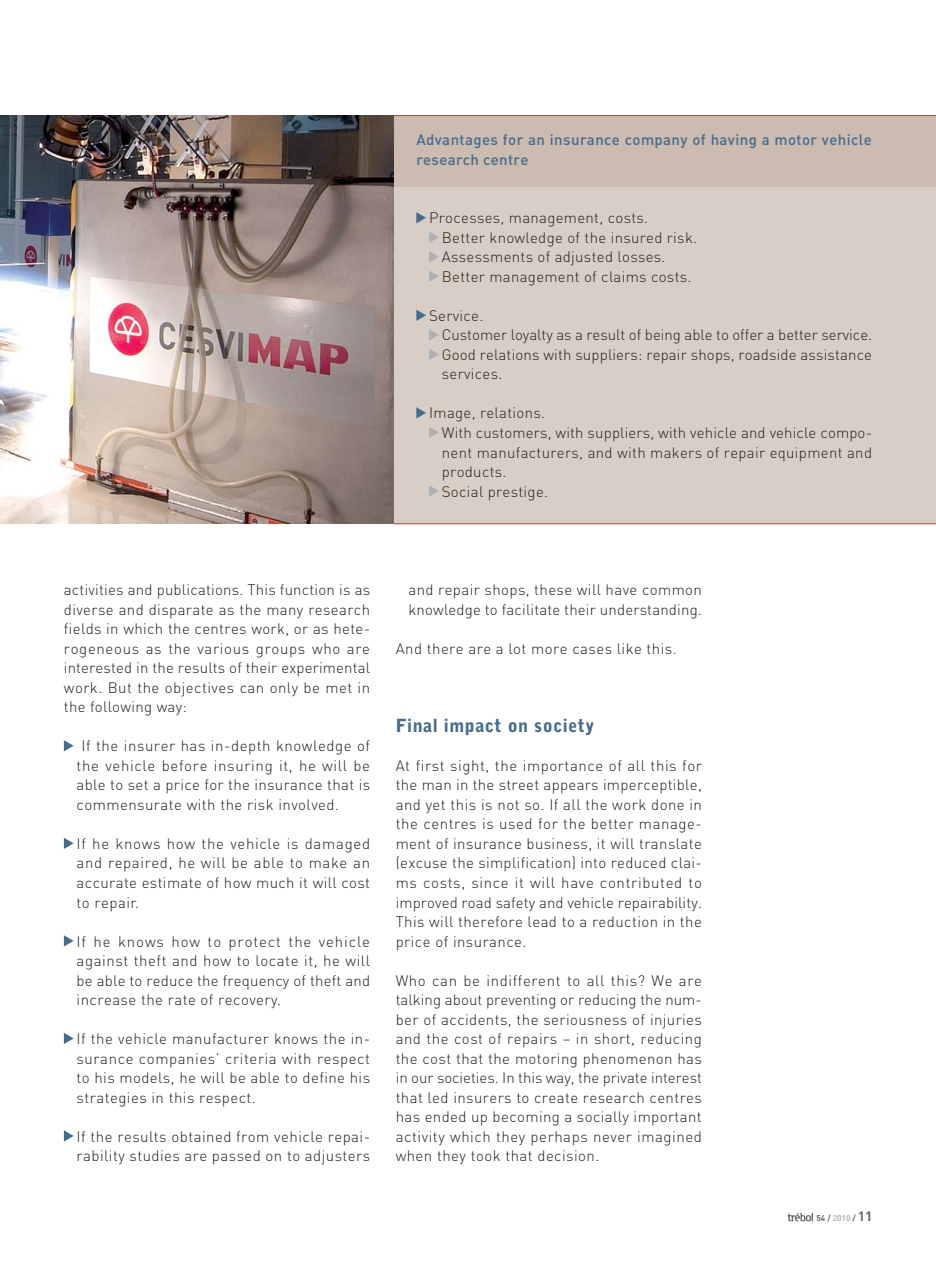
<style>
.page{position:relative;width:936px;height:1264px;background:#fff}
.page>*{position:absolute;margin:0;border:0;box-sizing:border-box;transform-origin:0 0}
.t1{font:900 18px "Bell Gothic Std";letter-spacing:.03em;color:#466b8c}
.t2{font:300 15px/19.5px "DIN";letter-spacing:.02em;color:#231f20;text-align:justify}
.t3{font:500 15px/19.5px "DIN";letter-spacing:.025em;color:#466b8c}
.t4{font:700 8.25px "DIN";color:#67686b}
.s1{font-weight:500;color:#aeb0b3}
.s2{color:#aeb0b3}
.s3{font-size:13.5px}
</style>
<div class="page">
<svg style="left:64px;top:740px;width:10px;height:11px"></svg>
<svg style="left:64px;top:838px;width:10px;height:11px"></svg>
<svg style="left:64px;top:935px;width:10px;height:11px"></svg>
<svg style="left:64px;top:1033px;width:10px;height:11px"></svg>
<svg style="left:64px;top:1130px;width:10px;height:11px"></svg>
<img style="left:788px;top:1213px;width:24px;height:8px">
<div style="left:394px;top:115px;width:542px;height:409px;background:#d8cec5"></div>
<hr style="left:394px;top:523px;width:542px;height:1px;background:#af4a45">
<div style="left:394px;top:115px;width:542px;height:72px;background:#cbbbb1"></div>
<svg style="left:416px;top:212px;width:10px;height:11px"></svg>
<svg style="left:429px;top:232px;width:10px;height:11px"></svg>
<svg style="left:429px;top:251px;width:10px;height:11px"></svg>
<svg style="left:429px;top:271px;width:10px;height:11px"></svg>
<svg style="left:416px;top:310px;width:10px;height:11px"></svg>
<svg style="left:429px;top:329px;width:10px;height:11px"></svg>
<svg style="left:429px;top:349px;width:10px;height:11px"></svg>
<svg style="left:416px;top:407px;width:10px;height:11px"></svg>
<svg style="left:429px;top:427px;width:10px;height:11px"></svg>
<svg style="left:429px;top:485px;width:10px;height:11px"></svg>
<img style="left:0;top:115px;width:394px;height:409px">
<hr style="left:394px;top:115px;width:542px;height:1px;background:#af4a45">
<p class="t3" style="left:416px;top:132px;width:457px">Advantages for an insurance company of having a motor vehicle research centre</p>
<p class="t2" style="left:442px;top:210px;width:257px;text-align:left;text-indent:-13px">Processes, management, costs.<br>Better knowledge of the insured risk.<br>Assessments of adjusted losses.<br>Better management of claims costs.</p>
<p class="t2" style="left:442px;top:308px;width:432px;text-align:left;text-indent:-13px">Service.<br>Customer loyalty as a result of being able to offer a better service.<br>Good relations with suppliers: repair shops, roadside assistance services.</p>
<p class="t2" style="left:442px;top:405px;width:432px;text-align:left;text-indent:-13px">Image, relations.<br>With customers, with suppliers, with vehicle and vehicle compo&shy;nent manufacturers, and with makers of repair equipment and products.<br>Social prestige.</p>
<p class="t2" style="left:64px;top:582px;width:308px">activities and publications. This function is as diverse and disparate as the many research fields in which the centres work, or as hete&shy;rogeneous as the various groups who are interested in the results of their experimental work. But the objectives can only be met in the following way:</p>
<p class="t2" style="left:77px;top:738px;width:295px;text-indent:5px">If the insurer has in-depth knowledge of the vehicle before insuring it, he will be able to set a price for the insurance that is commensurate with the risk involved.</p>
<p class="t2" style="left:77px;top:835px;width:295px">If he knows how the vehicle is damaged and repaired, he will be able to make an accurate estimate of how much it will cost to repair.</p>
<p class="t2" style="left:77px;top:933px;width:295px">If he knows how to protect the vehicle against theft and how to locate it, he will be able to reduce the frequency of theft and increase the rate of recovery.</p>
<p class="t2" style="left:77px;top:1030px;width:295px">If the vehicle manufacturer knows the in&shy;surance companies’ criteria with respect to his models, he will be able to define his strategies in this respect.</p>
<p class="t2" style="left:77px;top:1128px;width:295px">If the results obtained from vehicle repai&shy;rability studies are passed on to adjusters</p>
<p class="t2" style="left:408px;top:582px;width:295px">and repair shops, these will have common knowledge to facilitate their understanding.</p>
<p class="t2" style="left:396px;top:640px;width:282px">And there are a lot more cases like this.</p>
<p class="t1" style="left:396px;top:718px;width:200px">Final impact on society</p>
<p class="t2" style="left:396px;top:757px;width:308px">At first sight, the importance of all this for the man in the street appears imperceptible, and yet this is not so. If all the work done in the centres is used for the better manage&shy;ment of insurance business, it will translate (excuse the simplification) into reduced clai&shy;ms costs, since it will have contributed to improved road safety and vehicle repairability.<br>This will therefore lead to a reduction in the price of insurance.</p>
<p class="t2" style="left:396px;top:972px;width:308px">Who can be indifferent to all this? We are talking about preventing or reducing the num&shy;ber of accidents, the seriousness of injuries and the cost of repairs – in short, reducing the cost that the motoring phenomenon has in our societies. In this way, the private interest that led insurers to create research centres has ended up becoming a socially important activity which they perhaps never imagined when they took that decision.</p>
<p class="t4" style="left:816px;top:1215px;width:57px">54 / <span class="s1">2</span><span class="s2">010</span> / <span class="s3">11</span></p>
</div>
